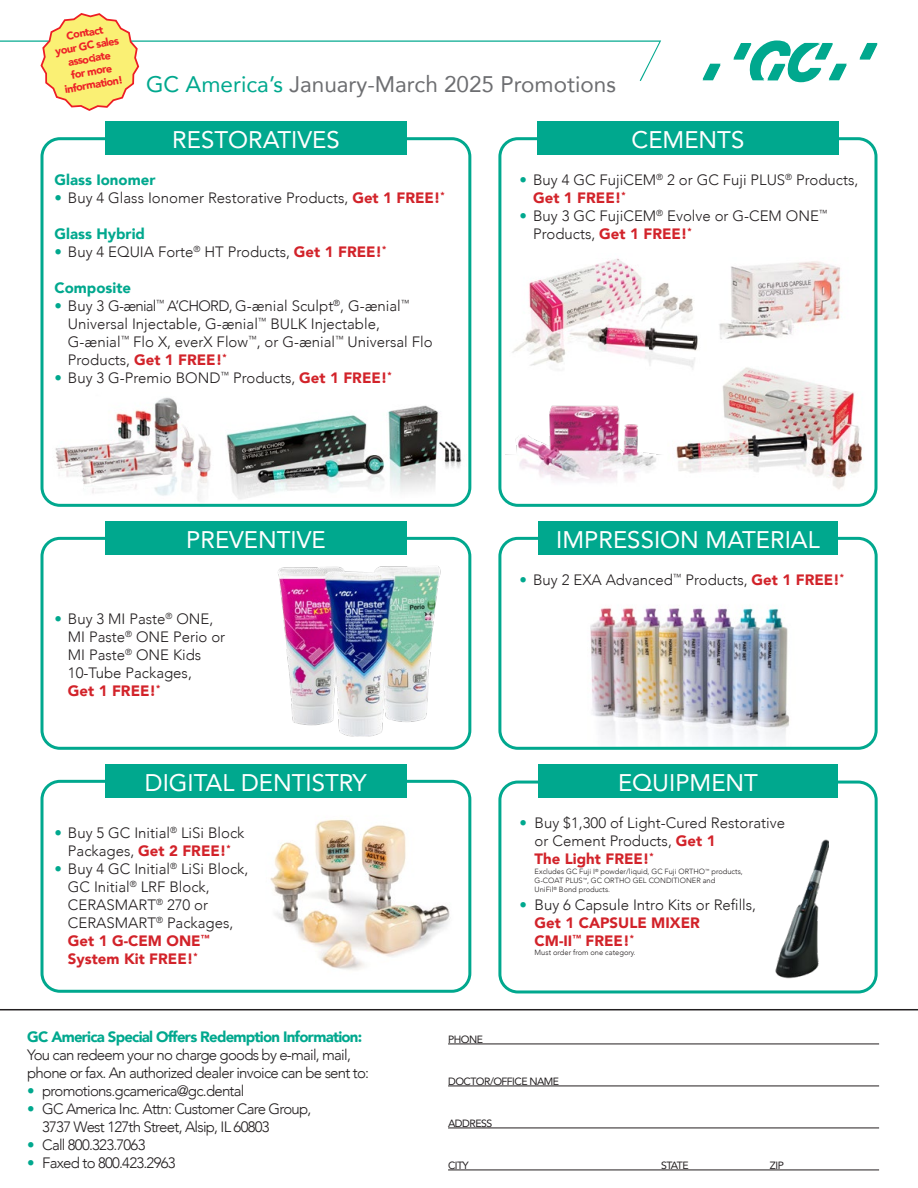
<style>
.page{position:relative;width:918px;height:1188px;background:#fff}
.page>*{position:absolute;margin:0;border:0;box-sizing:border-box;transform-origin:0 0}
.t1{font:24px "Avenir";color:#fff}
.t2{font:22.5px "Avenir";color:#6d6e71}
.t3{font:300 15px/18px "Avenir";color:#231f20}
.t4{font:300 15px/18px "Avenir";letter-spacing:-.05em;color:#231f20}
.t5{font:900 15px "Avenir";letter-spacing:-.05em;color:#00a88e}
.t6{font:900 15px "Avenir";color:#00a88e}
.t7{font:900 10.95px/13.2px "Avenir";color:#ed2127;text-align:center}
.t8{font:10.5px "Avenir";letter-spacing:-.05em;color:#231f20}
.t9{font:300 7.5px/9px "Avenir";color:#231f20}
.s1{color:#00a88e}
.s2{font-weight:900;color:#d2232a}
</style>
<div class="page">
<img style="left:719px;top:261px;width:122px;height:78px">
<img style="left:505px;top:405px;width:156px;height:95px">
<img style="left:226px;top:405px;width:245px;height:98px">
<div style="left:40px;top:137px;width:431px;height:370px;border:3px solid #00a88e;border-radius:18px"></div>
<div style="left:40px;top:537px;width:431px;height:213px;border:3px solid #00a88e;border-radius:18px"></div>
<div style="left:498px;top:781px;width:380px;height:212px;border:3px solid #00a88e;border-radius:18px"></div>
<div style="left:498px;top:137px;width:379px;height:370px;border:3px solid #00a88e;border-radius:18px"></div>
<hr style="left:0;top:1009px;width:918px;height:1px;background:#231f20">
<hr style="left:448px;top:1044px;width:431px;height:1px;background:#231f20">
<hr style="left:448px;top:1086px;width:431px;height:1px;background:#231f20">
<hr style="left:448px;top:1128px;width:431px;height:1px;background:#231f20">
<hr style="left:448px;top:1170px;width:431px;height:1px;background:#231f20">
<img style="left:775px;top:839px;width:53px;height:140px">
<img style="left:48px;top:397px;width:165px;height:110px">
<img style="left:498px;top:254px;width:200px;height:134px">
<img style="left:668px;top:356px;width:209px;height:140px">
<div style="left:105px;top:121px;width:302px;height:34px;background:#00a88e"></div>
<div style="left:105px;top:521px;width:302px;height:34px;background:#00a88e"></div>
<div style="left:537px;top:121px;width:302px;height:34px;background:#00a88e"></div>
<div style="left:538px;top:764px;width:300px;height:34px;background:#00a88e"></div>
<img style="left:278px;top:566px;width:163px;height:171px">
<div style="left:40px;top:780px;width:431px;height:213px;border:3px solid #00a88e;border-radius:18px"></div>
<div style="left:105px;top:764px;width:302px;height:34px;background:#00a88e"></div>
<img style="left:270px;top:819px;width:180px;height:151px">
<img style="left:590px;top:608px;width:200px;height:134px">
<div style="left:498px;top:537px;width:380px;height:213px;border:3px solid #00a88e;border-radius:18px"></div>
<div style="left:538px;top:521px;width:300px;height:34px;background:#00a88e"></div>
<svg style="left:0;top:13px;width:661px;height:98px"></svg>
<svg style="left:860px;top:43px;width:18px;height:17px"></svg>
<svg style="left:733px;top:40px;width:114px;height:42px"></svg>
<svg style="left:703px;top:64px;width:18px;height:16px"></svg>
<p class="t7" style="left:52px;top:31px;width:66px;rotate:-10deg">Contact<br>your GC sales associate<br>for more information!</p>
<h2 class="t2" style="left:146px;top:66px;width:471px"><span class="s1">GC America’s</span> January-March 2025 Promotions</h2>
<h1 class="t1" style="left:172px;top:120px;width:169px">RESTORATIVES</h1>
<h1 class="t1" style="left:631px;top:120px;width:114px">CEMENTS</h1>
<p class="t6" style="left:54px;top:167px;width:103px">Glass Ionomer</p>
<p class="t3" style="left:54px;top:189px;width:392px"><span class="s1">•</span> Buy 4 Glass Ionomer Restorative Products, <span class="s2">Get 1 FREE!</span><sup>*</sup></p>
<p class="t6" style="left:54px;top:221px;width:92px">Glass Hybrid</p>
<p class="t3" style="left:54px;top:243px;width:334px"><span class="s1">•</span> Buy 4 EQUIA Forte<sup>®</sup> HT Products, <span class="s2">Get 1 FREE!</span><sup>*</sup></p>
<p class="t6" style="left:54px;top:275px;width:78px">Composite</p>
<p class="t3" style="left:68px;top:297px;width:366px;text-indent:-13px"><span class="s1">•</span> Buy 3 G-ænial<sup>™</sup> A’CHORD, G-ænial Sculpt<sup>®</sup>, G-ænial<sup>™ </sup>Universal Injectable, G-ænial<sup>™</sup> BULK Injectable, G-ænial<sup>™</sup> Flo X, everX Flow<sup>™</sup>, or G-ænial<sup>™</sup> Universal Flo Products, <span class="s2">Get 1 FREE!</span><sup>*</sup></p>
<p class="t3" style="left:54px;top:369px;width:339px"><span class="s1">•</span> Buy 3 G-Premio BOND<sup>™</sup> Products, <span class="s2">Get 1 FREE!</span><sup>*</sup></p>
<h1 class="t1" style="left:186px;top:520px;width:141px">PREVENTIVE</h1>
<p class="t3" style="left:68px;top:610px;width:159px;text-indent:-14px"><span class="s1">•</span> Buy 3 MI Paste<sup>®</sup> ONE,<br>MI Paste<sup>®</sup> ONE Perio or<br>MI Paste<sup>®</sup> ONE Kids<br>10-Tube Packages,<br><span class="s2">Get 1 FREE!</span><sup>*</sup></p>
<h1 class="t1" style="left:145px;top:763px;width:223px">DIGITAL DENTISTRY</h1>
<p class="t3" style="left:54px;top:824px;width:192px;text-align:center"><span class="s1">•</span> Buy 5 GC Initial<sup>®</sup> LiSi Block<br>Packages, <span class="s2">Get 2 FREE!</span><sup>*</sup></p>
<p class="t3" style="left:68px;top:860px;width:182px;text-indent:-14px"><span class="s1">•</span> Buy 4 GC Initial<sup>®</sup> LiSi Block,<br>GC Initial<sup>®</sup> LRF Block,<br>CERASMART<sup>®</sup> 270 or<br>CERASMART<sup>®</sup> Packages,<br><span class="s2">Get 1 G-CEM ONE</span><sup>™<br></sup><span class="s2">System Kit FREE!</span><sup>*</sup></p>
<p class="t3" style="left:533px;top:171px;width:327px;text-indent:-13px"><span class="s1">•</span> Buy 4 GC FujiCEM<sup>®</sup> 2 or GC Fuji PLUS<sup>®</sup> Products,<br><span class="s2">Get 1 FREE!</span><sup>*</sup></p>
<p class="t3" style="left:533px;top:207px;width:296px;text-indent:-14px"><span class="s1">•</span> Buy 3 GC FujiCEM<sup>®</sup> Evolve or G-CEM ONE<sup>™<br></sup>Products, <span class="s2">Get 1 FREE!</span><sup>*</sup></p>
<h1 class="t1" style="left:556px;top:520px;width:265px">IMPRESSION MATERIAL</h1>
<p class="t3" style="left:520px;top:570px;width:326px"><span class="s1">•</span> Buy 2 EXA Advanced<sup>™</sup> Products, <span class="s2">Get 1 FREE!</span><sup>*</sup></p>
<h1 class="t1" style="left:618px;top:763px;width:142px">EQUIPMENT</h1>
<p class="t3" style="left:535px;top:813px;width:252px;text-indent:-15px"><span class="s1">•</span> Buy $1,300 of Light-Cured Restorative or Cement Products, <span class="s2">Get 1<br>The Light FREE!</span><sup>*</sup></p>
<p class="t9" style="left:535px;top:867px;width:210px">Excludes GC Fuji I<sup>®</sup> powder/liquid, GC Fuji ORTHO<sup>™</sup> products,<br>G-COAT PLUS<sup>™</sup>, GC ORTHO GEL CONDITIONER and<br>UniFil<sup>®</sup> Bond products.</p>
<p class="t3" style="left:535px;top:896px;width:223px;text-indent:-15px"><span class="s1">•</span> Buy 6 Capsule Intro Kits or Refills,<br><span class="s2">Get 1 CAPSULE MIXER<br>CM-II</span><sup>™</sup> <span class="s2">FREE!</span><sup>*</sup></p>
<p class="t9" style="left:535px;top:948px;width:103px">Must order from one category.</p>
<p class="t5" style="left:27px;top:1024px;width:337px">GC America Special Offers Redemption Information:</p>
<p class="t4" style="left:27px;top:1046px;width:343px">You can redeem your no charge goods by e-mail, mail, phone or fax. An authorized dealer invoice can be sent to:</p>
<p class="t4" style="left:27px;top:1082px;width:219px"><span class="s1">•</span> promotions.gcamerica@gc.dental</p>
<p class="t4" style="left:42px;top:1100px;width:271px;text-indent:-15px"><span class="s1">•</span> GC America Inc. Attn: Customer Care Group,<br>3737 West 127th Street, Alsip, IL 60803</p>
<p class="t4" style="left:27px;top:1136px;width:120px"><span class="s1">•</span> Call 800.323.7063</p>
<p class="t4" style="left:27px;top:1154px;width:150px"><span class="s1">•</span> Faxed to 800.423.2963</p>
<p class="t8" style="left:448px;top:1031px;width:36px">PHONE</p>
<p class="t8" style="left:448px;top:1073px;width:113px">DOCTOR/OFFICE NAME</p>
<p class="t8" style="left:448px;top:1115px;width:46px">ADDRESS</p>
<p class="t8" style="left:448px;top:1157px;width:22px">CITY</p>
<p class="t8" style="left:661px;top:1157px;width:29px">STATE</p>
<p class="t8" style="left:770px;top:1157px;width:15px">ZIP</p>
</div>
